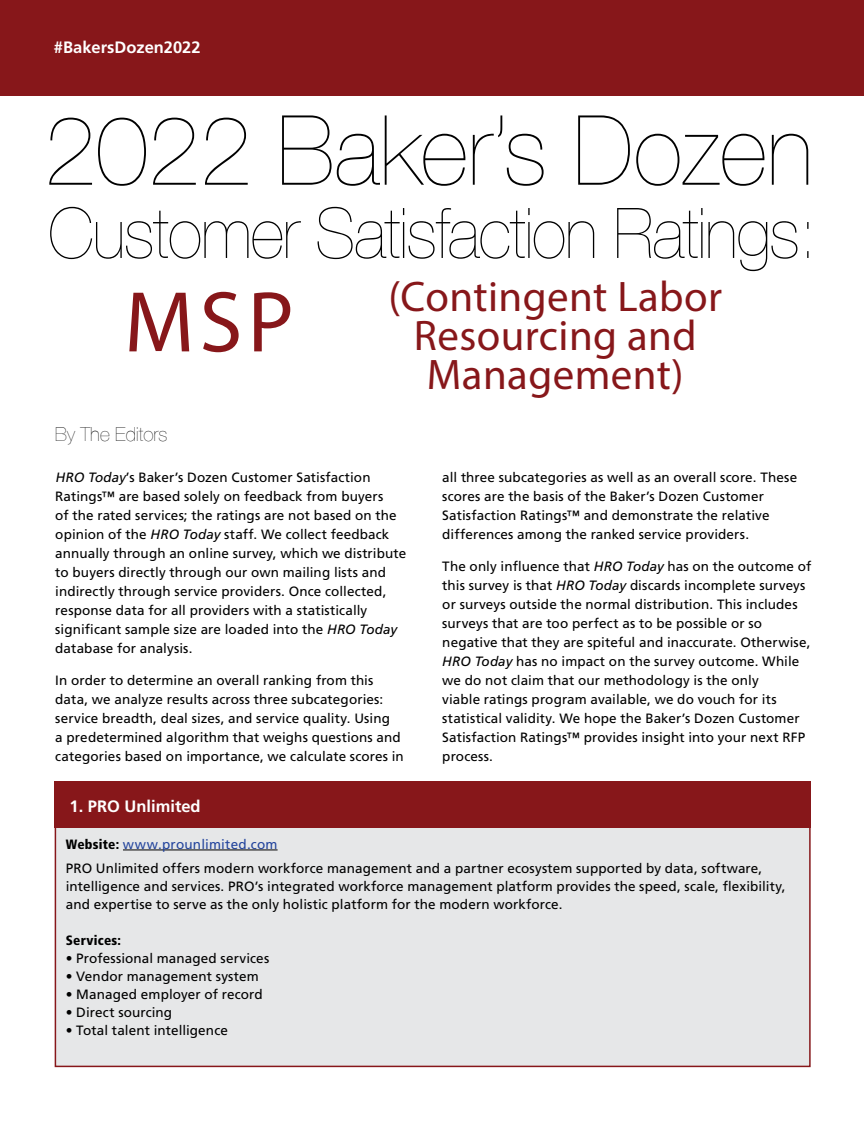
<style>
.page{position:relative;width:864px;height:1134px;background:#fff}
.page>*{position:absolute;margin:0;border:0;box-sizing:border-box;transform-origin:0 0}
.t1{font:200 97.05px "Helvetica Neue";color:#000;scale:.96 1}
.t2{font:87px "Myriad Pro";color:#87171a}
.t3{font:200 69.9px "Helvetica Neue";letter-spacing:-.02em;color:#000;scale:.94 1}
.t4{font:42.9px/39px "Myriad Pro";letter-spacing:.01em;color:#87171a;text-align:center}
.t5{font:200 19.5px "Helvetica Neue";color:#000}
.t6{font:700 16.5px "Frutiger LT Std";color:#fff}
.t7{font:13.5px/19px "Frutiger LT Std";letter-spacing:.005em;color:#000}
.t8{font:900 condensed 13.5px "Frutiger LT Std";letter-spacing:.02em;color:#000}
.s1{font-style:italic}
.s2{font-weight:900;font-stretch:condensed}
.s3{color:#24459d}
</style>
<div class="page">
<div style="left:0;top:0;width:864px;height:95px;background:#87171a"></div>
<div style="left:55px;top:824px;width:756px;height:243px;background:#e6e7e8;border:2px solid #87171a"></div>
<div style="left:55px;top:782px;width:756px;height:46px;background:#87171a"></div>
<hr style="left:123px;top:850px;width:155px;height:1px;background:#000">
<p class="t6" style="left:54px;top:37px;width:148px">#BakersDozen2022</p>
<h1 class="t1" style="left:44px;top:94px;width:803px">2022 Baker’s Dozen</h1>
<h3 class="t3" style="left:48px;top:193px;width:819px">Customer Satisfaction Ratings:</h3>
<h2 class="t2" style="left:124px;top:269px;width:171px">MSP</h2>
<h3 class="t4" style="left:389px;top:277px;width:335px">(Contingent Labor<br>Resourcing and<br>Management)</h3>
<h3 class="t5" style="left:55px;top:423px;width:114px">By The Editors</h3>
<p class="t7" style="left:55px;top:468px;width:353px"><span class="s1">HRO Today</span>’s Baker’s Dozen Customer Satisfaction Ratings™ are based solely on feedback from buyers<br>of the rated services; the ratings are not based on the opinion of the <span class="s1">HRO Today</span> staff. We collect feedback annually through an online survey, which we distribute to buyers directly through our own mailing lists and indirectly through service providers. Once collected, response data for all providers with a statistically significant sample size are loaded into the <span class="s1">HRO Today </span>database for analysis.</p>
<p class="t7" style="left:55px;top:671px;width:350px">In order to determine an overall ranking from this data, we analyze results across three subcategories: service breadth, deal sizes, and service quality. Using<br>a predetermined algorithm that weighs questions and categories based on importance, we calculate scores in</p>
<p class="t6" style="left:70px;top:796px;width:133px">1. PRO Unlimited</p>
<p class="t7" style="left:442px;top:468px;width:356px">all three subcategories as well as an overall score. These scores are the basis of the Baker’s Dozen Customer Satisfaction Ratings™ and demonstrate the relative differences among the ranked service providers.</p>
<p class="t7" style="left:442px;top:557px;width:371px">The only influence that <span class="s1">HRO Today</span> has on the outcome of this survey is that <span class="s1">HRO Today</span> discards incomplete surveys or surveys outside the normal distribution. This includes surveys that are too perfect as to be possible or so negative that they are spiteful and inaccurate. Otherwise, <span class="s1">HRO Today</span> has no impact on the survey outcome. While we do not claim that our methodology is the only<br>viable ratings program available, we do vouch for its statistical validity. We hope the Baker’s Dozen Customer Satisfaction Ratings™ provides insight into your next RFP process.</p>
<p class="t7" style="left:66px;top:832px;width:698px;line-height:24.8px"><span class="s2">Website:</span> <span class="s3">www.prounlimited.com<br></span>PRO Unlimited offers modern workforce management and a partner ecosystem supported by data, software,</p>
<p class="t7" style="left:66px;top:878px;width:721px;line-height:18px">intelligence and services. PRO’s integrated workforce management platform provides the speed, scale, flexibility, and expertise to serve as the only holistic platform for the modern workforce.</p>
<p class="t8" style="left:66px;top:933px;width:57px">Services:</p>
<p class="t7" style="left:66px;top:949px;width:205px">• Professional managed services</p>
<p class="t7" style="left:66px;top:967px;width:195px">• Vendor management system</p>
<p class="t7" style="left:66px;top:985px;width:198px">• Managed employer of record</p>
<p class="t7" style="left:66px;top:1003px;width:108px">• Direct sourcing</p>
<p class="t7" style="left:66px;top:1021px;width:164px">• Total talent intelligence</p>
</div>
